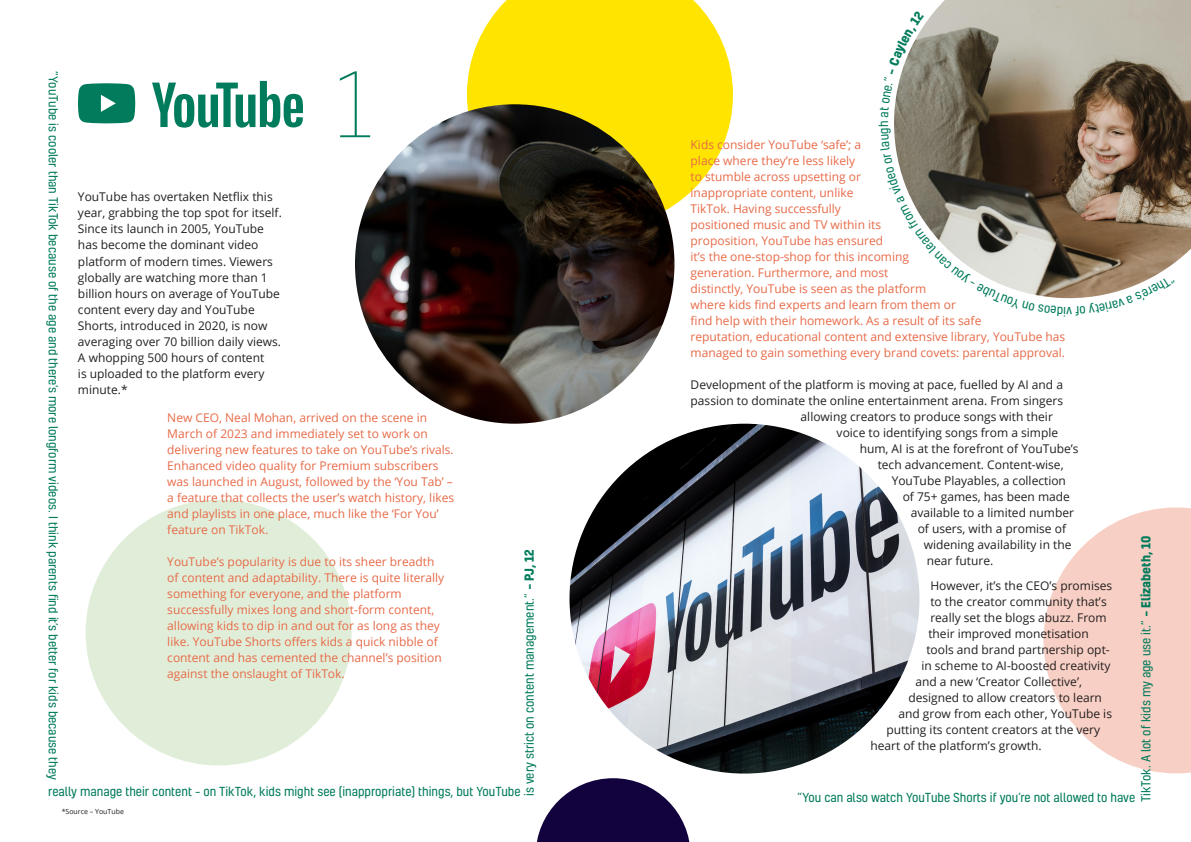
<style>
.page{position:relative;width:1191px;height:842px;background:#fff}
.page>*{position:absolute;margin:0;border:0;box-sizing:border-box;transform-origin:0 0}
.t1{font:12px/16px "Open Sans";color:#e76a48}
.t2{font:12px/16px "Open Sans";color:#231f20}
.t3{font:12px "Kelson";color:#007b5b}
.t4{font:7px "Open Sans";color:#231f20}
.s1{font-weight:700}
</style>
<div class="page">
<svg style="left:1043px;top:507px;width:148px;height:266px"></svg>
<svg style="left:536px;top:778px;width:154px;height:64px"></svg>
<svg style="left:467px;top:0;width:266px;height:228px;background:#fee723"></svg>
<div style="left:86px;top:499px;width:265px;height:266px;background:#e0eed9;border-radius:50%"></div>
<svg style="left:340px;top:71px;width:30px;height:66px"></svg>
<svg style="left:78px;top:83px;width:57px;height:40px;background:#1c896d"></svg>
<svg style="left:152px;top:81px;width:151px;height:47px"></svg>
<img style="left:569px;top:424px;width:350px;height:349px;border-radius:175px">
<img style="left:894px;top:0;width:297px;height:298px">
<img style="left:355px;top:104px;width:319px;height:320px;border-radius:160px">
<svg style="left:1075px;top:277px;width:100px;height:21px"></svg>
<svg style="left:894px;top:128px;width:171px;height:171px"></svg>
<svg style="left:894px;top:10px;width:30px;height:107px"></svg>
<p class="t3" style="left:61px;top:71px;width:710px;rotate:90deg">“YouTube is cooler than TikTok because of the age and there’s more longform videos. I think parents find it’s better for kids because they</p>
<p class="t2" style="left:78px;top:189px;width:205px">YouTube has overtaken Netflix this year, grabbing the top spot for itself.<br>Since its launch in 2005, YouTube has become the dominant video platform of modern times. Viewers globally are watching more than 1 billion hours on average of YouTube content every day and YouTube<br>Shorts, introduced in 2020, is now averaging over 70 billion daily views.<br>A whopping 500 hours of content<br>is uploaded to the platform every minute.*</p>
<p class="t1" style="left:167px;top:409px;width:288px">New CEO, Neal Mohan, arrived on the scene in March of 2023 and immediately set to work on delivering new features to take on YouTube’s rivals.<br>Enhanced video quality for Premium subscribers was launched in August, followed by the ‘You Tab’ – a feature that collects the user’s watch history, likes and playlists in one place, much like the ‘For You’ feature on TikTok.</p>
<p class="t1" style="left:167px;top:553px;width:278px">YouTube’s popularity is due to its sheer breadth of content and adaptability. There is quite literally something for everyone, and the platform successfully mixes long and short-form content, allowing kids to dip in and out for as long as they like. YouTube Shorts offers kids a quick nibble of content and has cemented the channel’s position against the onslaught of TikTok.</p>
<p class="t3" style="left:521px;top:796px;width:248px;rotate:-90deg">is very strict on content management.” <span class="s1">– PJ, 12</span></p>
<p class="t3" style="left:48px;top:783px;width:474px">really manage their content – on TikTok, kids might see (inappropriate) things, but YouTube</p>
<p class="t4" style="left:62px;top:806px;width:64px">*Source – YouTube</p>
<p class="t3" style="left:875px;top:127px;width:8px;rotate:-90deg">h</p>
<p class="t1" style="left:690px;top:136px;width:376px">Kids consider YouTube ‘safe’; a<br>place where they’re less likely<br>to stumble across upsetting or<br>inappropriate content, unlike<br>TikTok. Having successfully<br>positioned music and TV within its<br>proposition, YouTube has ensured<br>it’s the one-stop-shop for this incoming<br>generation. Furthermore, and most<br>distinctly, YouTube is seen as the platform<br>where kids find experts and learn from them or<br>find help with their homework. As a result of its safe<br>reputation, educational content and extensive library, YouTube has managed to gain something every brand covets: parental approval.</p>
<p class="t2" style="left:690px;top:376px;width:374px">Development of the platform is moving at pace, fuelled by AI and a</p>
<p class="t2" style="left:690px;top:392px;width:374px">passion to dominate the online entertainment arena. From singers</p>
<p class="t2" style="left:800px;top:408px;width:254px">allowing creators to produce songs with their</p>
<p class="t2" style="left:836px;top:424px;width:223px">voice to identifying songs from a simple</p>
<p class="t2" style="left:859px;top:440px;width:220px">hum, AI is at the forefront of YouTube’s</p>
<p class="t2" style="left:877px;top:456px;width:187px">tech advancement. Content-wise,</p>
<p class="t2" style="left:891px;top:472px;width:176px">YouTube Playables, a collection</p>
<p class="t2" style="left:902px;top:488px;width:169px">of 75+ games, has been made</p>
<p class="t2" style="left:910px;top:504px;width:165px">available to a limited number</p>
<p class="t2" style="left:917px;top:520px;width:150px">of users, with a promise of</p>
<p class="t2" style="left:923px;top:536px;width:149px">widening availability in the</p>
<p class="t2" style="left:926px;top:552px;width:68px">near future.</p>
<p class="t2" style="left:930px;top:578px;width:183px">However, it’s the CEO’s promises</p>
<p class="t2" style="left:930px;top:594px;width:178px">to the creator community that’s</p>
<p class="t2" style="left:930px;top:610px;width:178px">really set the blogs abuzz. From</p>
<p class="t2" style="left:928px;top:626px;width:162px">their improved monetisation</p>
<p class="t2" style="left:926px;top:642px;width:185px">tools and brand partnership opt-</p>
<p class="t2" style="left:921px;top:658px;width:191px">in scheme to AI-boosted creativity</p>
<p class="t2" style="left:915px;top:674px;width:168px">and a new ‘Creator Collective’,</p>
<p class="t2" style="left:908px;top:690px;width:195px">designed to allow creators to learn</p>
<p class="t2" style="left:898px;top:706px;width:215px">and grow from each other, YouTube is</p>
<p class="t2" style="left:886px;top:722px;width:215px">putting its content creators at the very</p>
<p class="t2" style="left:870px;top:738px;width:173px">heart of the platform’s growth.</p>
<p class="t3" style="left:1072px;top:319px;width:7px;rotate:180deg">v</p>
<p class="t3" style="left:1137px;top:802px;width:268px;rotate:-90deg">TikTok. A lot of kids my age use it.” <span class="s1">– Elizabeth, 10</span></p>
<p class="t3" style="left:797px;top:789px;width:339px">“You can also watch YouTube Shorts if you’re not allowed to have</p>
</div>
